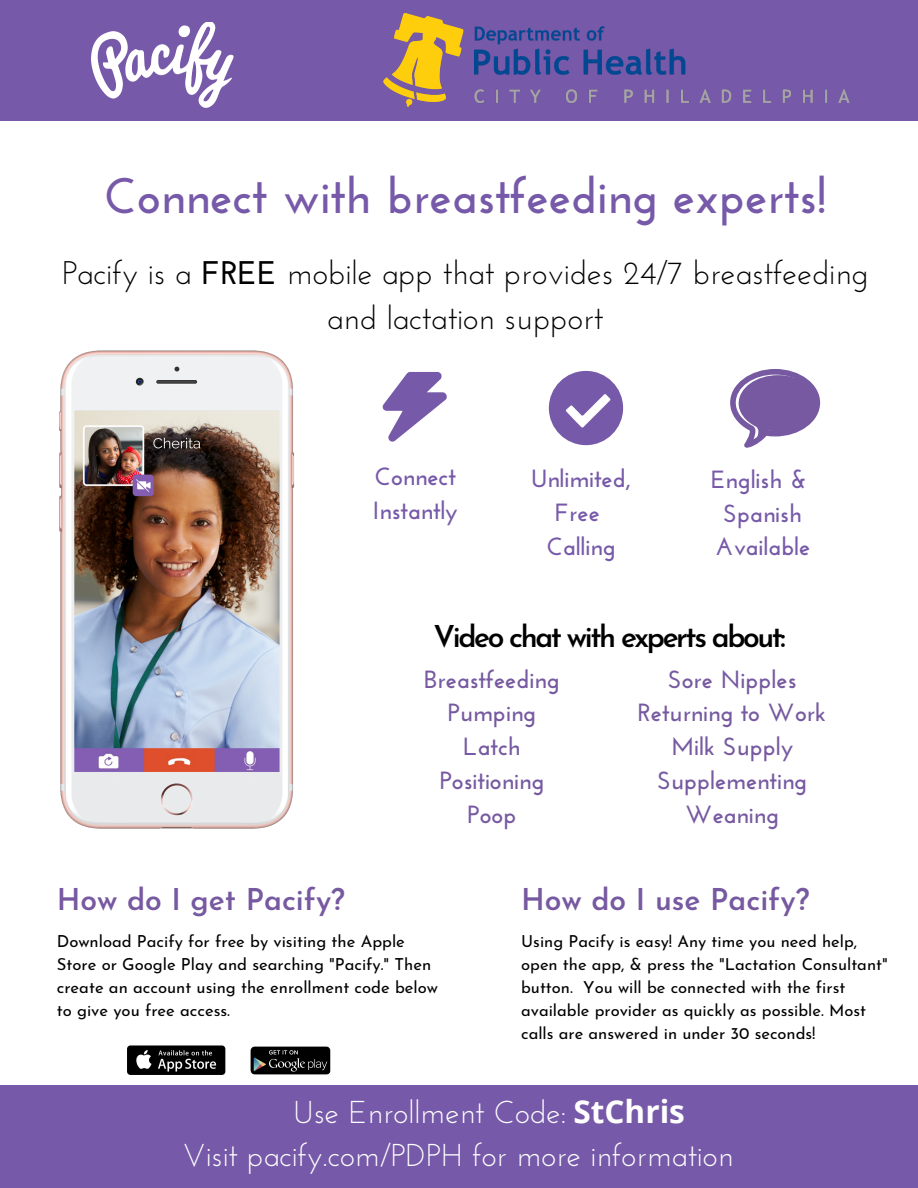
<style>
.page{position:relative;width:918px;height:1188px;background:#fff}
.page>*{position:absolute;margin:0;border:0;box-sizing:border-box;transform-origin:0 0}
.t1{font:700 49.8px "Josefin Sans";color:#7659a8}
.t2{font:32.7px/45px "Josefin Sans";color:#000;text-align:center}
.t3{font:31.65px "Josefin Sans";color:#fff}
.t4{font:600 30px "Josefin Sans";color:#7659a0}
.t5{font:600 30px "Josefin Sans";letter-spacing:-.08em;color:#000}
.t6{font:700 24.9px "Josefin Sans";color:#7659a0}
.t7{font:700 24.9px "Josefin Sans";color:#7659a8}
.t8{font:16.65px/23.1px "Josefin Sans";color:#000}
.t9{font:16.5px/23.1px "Josefin Sans";color:#000}
.s1{font-weight:700}
.s2{font-family:"Open Sans";font-weight:700}
</style>
<div class="page">
<div style="left:0;top:0;width:918px;height:120px;background:#7659a8"></div>
<img style="left:92px;top:22px;width:142px;height:85px">
<svg style="left:730px;top:369px;width:90px;height:79px"></svg>
<svg style="left:549px;top:371px;width:74px;height:74px"></svg>
<div style="left:0;top:1085px;width:918px;height:103px;background:#7659a8"></div>
<img style="left:59px;top:350px;width:388px;height:479px">
<img style="left:128px;top:1045px;width:98px;height:29px">
<img style="left:250px;top:1046px;width:80px;height:29px">
<img style="left:383px;top:13px;width:467px;height:94px">
<p class="t1" style="left:104px;top:175px;width:724px">Connect with breastfeeding experts!</p>
<p class="t2" style="left:62px;top:253px;width:808px">Pacify is a <span class="s1">FREE</span> mobile app that provides 24/7 breastfeeding and lactation support</p>
<p class="t7" style="left:374px;top:466px;width:83px">Connect</p>
<p class="t7" style="left:373px;top:500px;width:87px">Instantly</p>
<p class="t7" style="left:531px;top:468px;width:101px">Unlimited,</p>
<p class="t7" style="left:555px;top:502px;width:47px">Free</p>
<p class="t7" style="left:546px;top:536px;width:71px">Calling</p>
<p class="t7" style="left:711px;top:469px;width:98px">English &amp;</p>
<p class="t7" style="left:723px;top:503px;width:80px">Spanish</p>
<p class="t7" style="left:715px;top:537px;width:97px">Available</p>
<p class="t5" style="left:433px;top:625px;width:354px">Video chat with experts about:</p>
<p class="t4" style="left:57px;top:887px;width:290px">How do I get Pacify?</p>
<p class="t6" style="left:424px;top:669px;width:137px">Breastfeeding</p>
<p class="t6" style="left:448px;top:703px;width:90px">Pumping</p>
<p class="t6" style="left:463px;top:736px;width:59px">Latch</p>
<p class="t6" style="left:440px;top:770px;width:106px">Positioning</p>
<p class="t6" style="left:468px;top:804px;width:50px">Poop</p>
<p class="t6" style="left:668px;top:669px;width:130px">Sore Nipples</p>
<p class="t6" style="left:638px;top:703px;width:190px">Returning to Work</p>
<p class="t6" style="left:671px;top:736px;width:124px">Milk Supply</p>
<p class="t6" style="left:657px;top:770px;width:152px">Supplementing</p>
<p class="t6" style="left:685px;top:804px;width:95px">Weaning</p>
<p class="t4" style="left:521px;top:887px;width:290px">How do I use Pacify?</p>
<p class="t8" style="left:57px;top:931px;width:383px">Download Pacify for free by visiting the Apple Store or Google Play and searching "Pacify." Then create an account using the enrollment code below to give you free access.</p>
<p class="t9" style="left:521px;top:931px;width:368px">Using Pacify is easy! Any time you need help, open the app, &amp; press the "Lactation Consultant" button. You will be connected with the first available provider as quickly as possible. Most calls are answered in under 30 seconds!</p>
<p class="t3" style="left:293px;top:1099px;width:393px">Use Enrollment Code: <span class="s2">StChris</span></p>
<p class="t3" style="left:183px;top:1142px;width:552px">Visit pacify.com/PDPH for more information</p>
</div>
